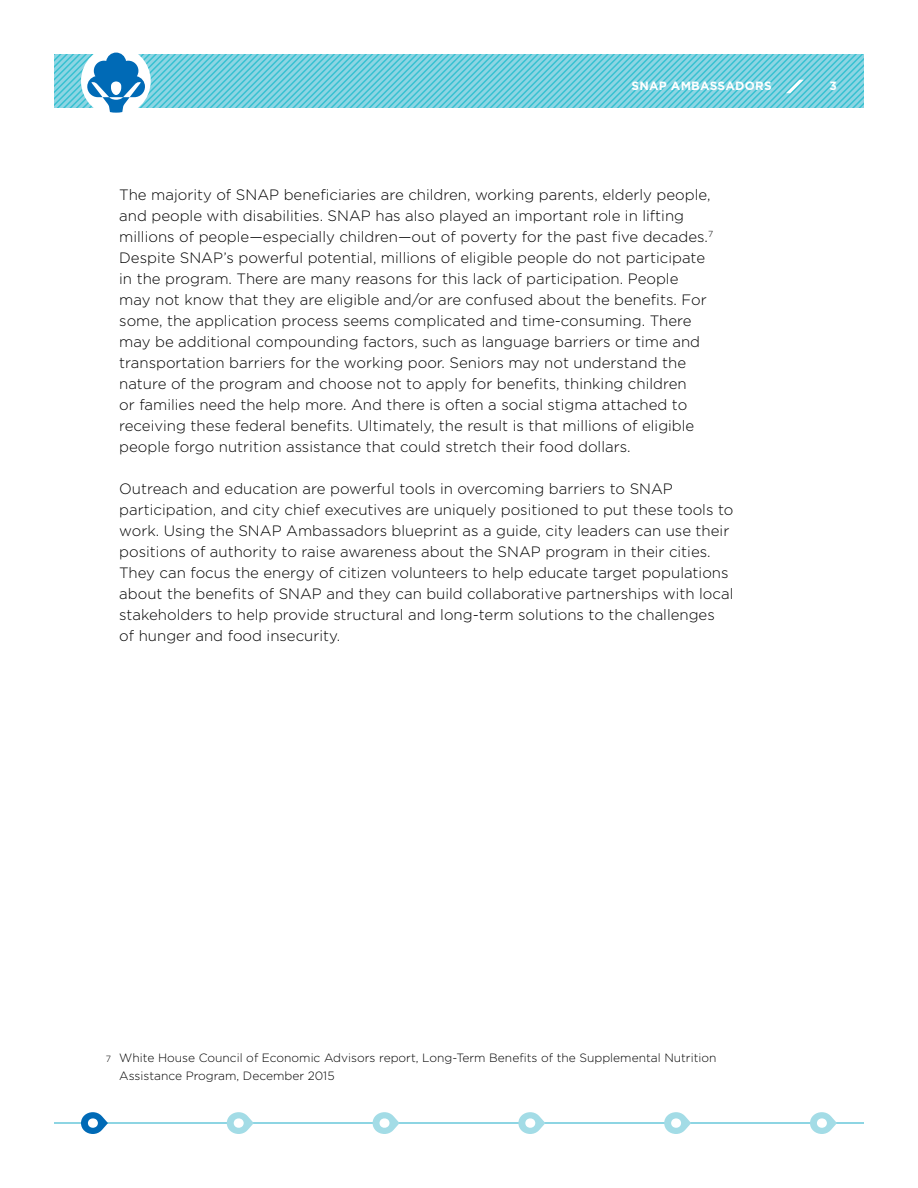
<style>
.page{position:relative;width:918px;height:1188px;background:#fff}
.page>*{position:absolute;margin:0;border:0;box-sizing:border-box;transform-origin:0 0}
.t1{font:300 15px/21px "Gotham";color:#000}
.t2{font:300 12px/18px "Gotham";color:#000}
.t3{font:700 12px "Gotham";letter-spacing:.02em;color:#fff}
.s1{font-size:9px}
</style>
<div class="page">
<svg style="left:54px;top:53px;width:810px;height:60px;background:#7ed0df"></svg>
<hr style="left:54px;top:1122px;width:810px;height:2px;background:#8dd5e3">
<svg style="left:81px;top:1112px;width:27px;height:22px"></svg>
<svg style="left:227px;top:1112px;width:26px;height:22px"></svg>
<svg style="left:373px;top:1112px;width:26px;height:22px"></svg>
<svg style="left:518px;top:1112px;width:27px;height:22px"></svg>
<svg style="left:664px;top:1112px;width:27px;height:22px"></svg>
<svg style="left:810px;top:1112px;width:27px;height:22px"></svg>
<p class="t3" style="left:631px;top:79px;width:142px">SNAP AMBASSADORS</p>
<p class="t3" style="left:830px;top:79px;width:9px">3</p>
<p class="t1" style="left:119px;top:184px;width:595px">The majority of SNAP beneficiaries are children, working parents, elderly people, and people with disabilities. SNAP has also played an important role in lifting millions of people—especially children—out of poverty for the past five decades.<sup>7<br></sup>Despite SNAP’s powerful potential, millions of eligible people do not participate in the program. There are many reasons for this lack of participation. People may not know that they are eligible and/or are confused about the benefits. For some, the application process seems complicated and time-consuming. There may be additional compounding factors, such as language barriers or time and transportation barriers for the working poor. Seniors may not understand the nature of the program and choose not to apply for benefits, thinking children<br>or families need the help more. And there is often a social stigma attached to receiving these federal benefits. Ultimately, the result is that millions of eligible people forgo nutrition assistance that could stretch their food dollars.</p>
<p class="t1" style="left:119px;top:478px;width:616px">Outreach and education are powerful tools in overcoming barriers to SNAP participation, and city chief executives are uniquely positioned to put these tools to work. Using the SNAP Ambassadors blueprint as a guide, city leaders can use their positions of authority to raise awareness about the SNAP program in their cities.<br>They can focus the energy of citizen volunteers to help educate target populations about the benefits of SNAP and they can build collaborative partnerships with local stakeholders to help provide structural and long-term solutions to the challenges of hunger and food insecurity.</p>
<p class="t2" style="left:119px;top:1049px;width:599px;text-indent:-14px"><span class="s1">7</span> White House Council of Economic Advisors report, Long-Term Benefits of the Supplemental Nutrition<br>Assistance Program, December 2015</p>
</div>
